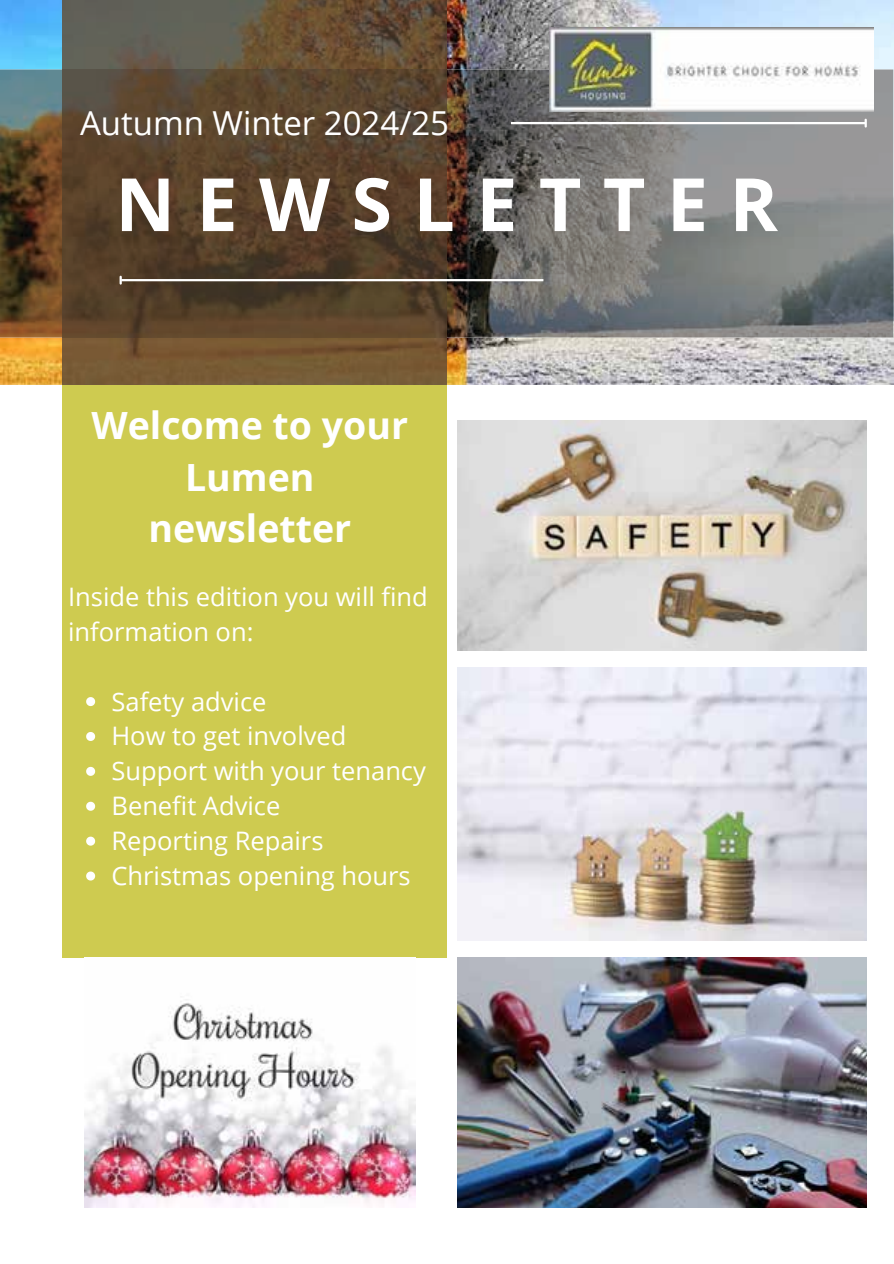
<style>
.page{position:relative;width:894px;height:1264px;background:#fff}
.page>*{position:absolute;margin:0;border:0;box-sizing:border-box;transform-origin:0 0}
.t1{font:700 73.5px "Open Sans";letter-spacing:.29em;color:#fff}
.t2{font:700 37.5px/51.8px "Open Sans";color:#fff;text-align:center}
.t3{font:33px "Open Sans";color:#fff}
.t4{font:25.5px/34.8px "Open Sans";color:#fff}
</style>
<div class="page">
<img style="left:0;top:0;width:893px;height:385px">
<img style="left:0;top:69px;width:893px;height:268px">
<img style="left:62px;top:0;width:384px;height:385px">
<hr style="left:511px;top:122px;width:353px;height:2px;background:#fff">
<svg style="left:864px;top:120px;width:2px;height:6px"></svg>
<hr style="left:121px;top:279px;width:422px;height:2px;background:#fff">
<svg style="left:119px;top:277px;width:3px;height:6px"></svg>
<img style="left:549px;top:27px;width:324px;height:85px">
<div style="left:62px;top:385px;width:384px;height:572px;background:#cecb50"></div>
<img style="left:457px;top:420px;width:409px;height:231px">
<img style="left:457px;top:667px;width:409px;height:274px">
<img style="left:457px;top:957px;width:409px;height:250px">
<img style="left:84px;top:999px;width:331px;height:208px">
<svg style="left:86px;top:697px;width:9px;height:9px"></svg>
<svg style="left:86px;top:732px;width:9px;height:9px"></svg>
<svg style="left:86px;top:766px;width:9px;height:9px"></svg>
<svg style="left:86px;top:801px;width:9px;height:9px"></svg>
<svg style="left:86px;top:836px;width:9px;height:9px"></svg>
<svg style="left:86px;top:871px;width:9px;height:9px"></svg>
<p class="t3" style="left:80px;top:100px;width:370px">Autumn Winter 2024/25</p>
<h1 class="t1" style="left:115px;top:152px;width:664px">NEWSLETTER</h1>
<h2 class="t2" style="left:91px;top:398px;width:318px">Welcome to your<br>Lumen newsletter</h2>
<p class="t4" style="left:68px;top:578px;width:361px">Inside this edition you will find information on:</p>
<p class="t4" style="left:111px;top:683px;width:316px">Safety advice<br>How to get involved<br>Support with your tenancy<br>Benefit Advice<br>Reporting Repairs<br>Christmas opening hours</p>
</div>
